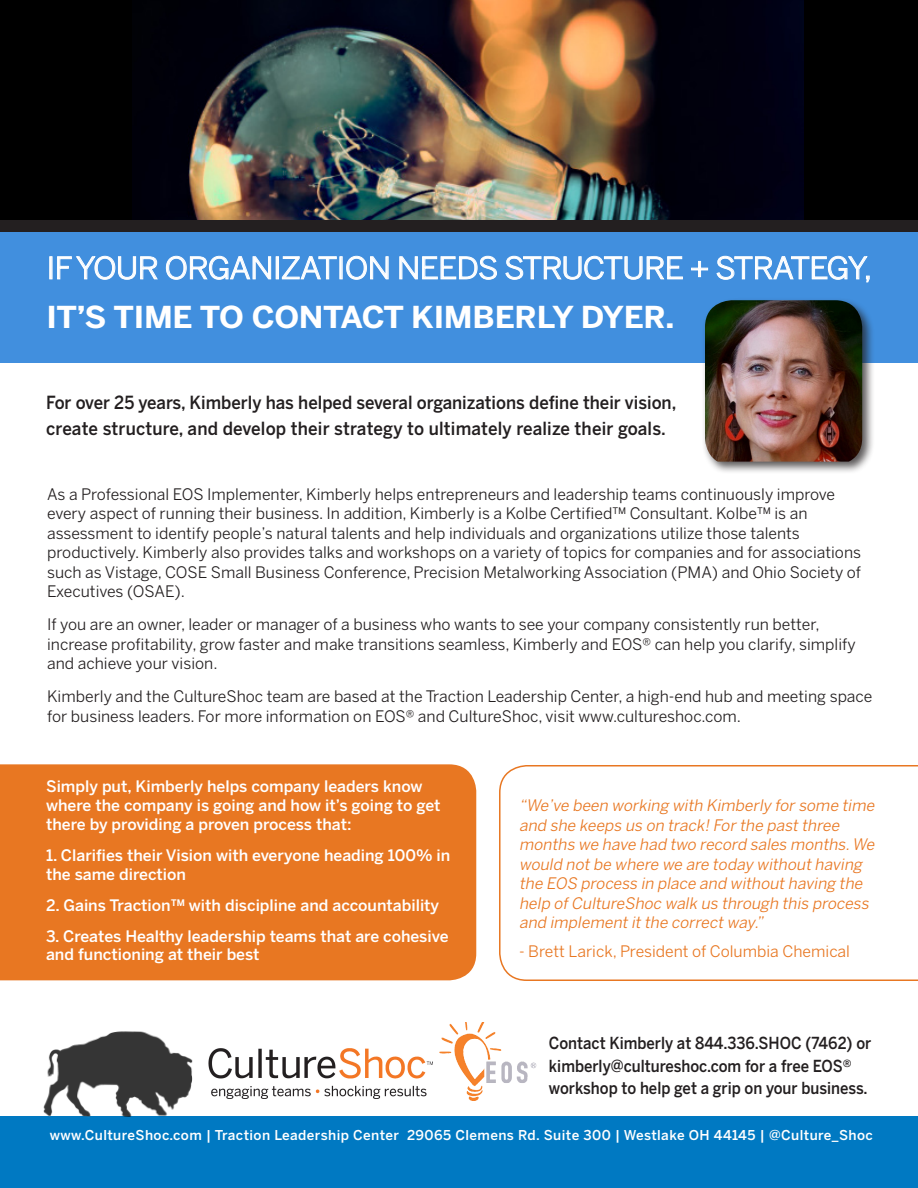
<style>
.page{position:relative;width:918px;height:1188px;background:#fff}
.page>*{position:absolute;margin:0;border:0;box-sizing:border-box;transform-origin:0 0}
.t1{font:30px/49.1px "Benton Sans";letter-spacing:-.025em;color:#fff;scale:1.06 1}
.t2{font:500 18px/25.5px "Benton Sans";color:#231f20;scale:.93 1}
.t3{font:500 16.5px/22.5px "Benton Sans";color:#231f20;scale:.9 1}
.t4{font:15.75px/19.5px "Benton Sans";color:#231f20}
.t5{font:500 15.75px/18.9px "Benton Sans";color:#fff}
.t6{font:italic 15.75px/19.5px "Benton Sans";color:#e87722}
.t7{font:15.75px "Benton Sans";color:#e87722}
.t8{font:500 13.5px "Benton Sans";letter-spacing:.03em;color:#fff}
.s1{font-weight:700}
</style>
<div class="page">
<svg style="left:499px;top:765px;width:419px;height:216px"></svg>
<div style="left:0;top:764px;width:476px;height:216px;background:#e87722"></div>
<div style="left:0;top:0;width:918px;height:362px;background:#000"></div>
<img style="left:141px;top:0;width:662px;height:220px">
<div style="left:1px;top:222px;width:917px;height:141px;background:#418fde"></div>
<svg style="left:57px;top:256px;width:101px;height:24px"></svg>
<svg style="left:166px;top:256px;width:105px;height:24px"></svg>
<div style="left:276px;top:257px;width:3px;height:22px;border:1px solid #fff"></div>
<svg style="left:282px;top:256px;width:55px;height:23px"></svg>
<svg style="left:346px;top:256px;width:42px;height:24px"></svg>
<svg style="left:399px;top:256px;width:98px;height:24px"></svg>
<svg style="left:506px;top:256px;width:177px;height:24px"></svg>
<svg style="left:691px;top:261px;width:17px;height:16px"></svg>
<svg style="left:717px;top:256px;width:153px;height:26px"></svg>
<div style="left:702px;top:297px;width:173px;height:177px;background:#231f20;opacity:.75"></div>
<img style="left:705px;top:300px;width:157px;height:162px">
<div style="left:1px;top:220px;width:917px;height:11px;background:#231f20"></div>
<div style="left:0;top:1117px;width:918px;height:71px;background:#0079c2"></div>
<img style="left:440px;top:1023px;width:97px;height:77px">
<img style="left:208px;top:1048px;width:224px;height:51px">
<img style="left:34px;top:1031px;width:163px;height:86px">
<p class="t1" style="left:46px;top:244px;width:780px">IF YOUR ORGANIZATION NEEDS STRUCTURE + STRATEGY,<br><span class="s1">IT’S TIME TO CONTACT KIMBERLY DYER.</span></p>
<p class="t2" style="left:46px;top:390px;width:679px">For over 25 years, Kimberly has helped several organizations define their vision, create structure, and develop their strategy to ultimately realize their goals.</p>
<p class="t4" style="left:47px;top:484px;width:816px">As a Professional EOS Implementer, Kimberly helps entrepreneurs and leadership teams continuously improve every aspect of running their business. In addition, Kimberly is a Kolbe Certified™ Consultant. Kolbe™ is an assessment to identify people’s natural talents and help individuals and organizations utilize those talents productively. Kimberly also provides talks and workshops on a variety of topics for companies and for associations such as Vistage, COSE Small Business Conference, Precision Metalworking Association (PMA) and Ohio Society of Executives (OSAE).</p>
<p class="t4" style="left:47px;top:615px;width:810px">If you are an owner, leader or manager of a business who wants to see your company consistently run better, increase profitability, grow faster and make transitions seamless, Kimberly and EOS® can help you clarify, simplify and achieve your vision.</p>
<p class="t4" style="left:47px;top:687px;width:827px">Kimberly and the CultureShoc team are based at the Traction Leadership Center, a high-end hub and meeting space for business leaders. For more information on EOS® and CultureShoc, visit www.cultureshoc.com.</p>
<p class="t5" style="left:46px;top:777px;width:396px">Simply put, Kimberly helps company leaders know where the company is going and how it’s going to get there by providing a proven process that:</p>
<p class="t5" style="left:46px;top:846px;width:406px">1. Clarifies their Vision with everyone heading 100% in the same direction</p>
<p class="t5" style="left:46px;top:896px;width:395px">2. Gains Traction™ with discipline and accountability</p>
<p class="t5" style="left:46px;top:927px;width:404px">3. Creates Healthy leadership teams that are cohesive and functioning at their best</p>
<p class="t6" style="left:519px;top:796px;width:360px">“We’ve been working with Kimberly for some time and she keeps us on track!For the pastthree months we have had two record sales months.We would notbe where we are today withouthaving the EOS process in place and withouthaving the help ofCultureShoc walk us through this process and implementitthe correctway.”</p>
<p class="t7" style="left:519px;top:942px;width:332px">- Brett Larick, President of Columbia Chemical</p>
<p class="t3" style="left:549px;top:1032px;width:360px">Contact Kimberly at 844.336.SHOC (7462) or kimberly@cultureshoc.com for a free EOS® workshop to help get a grip on your business.</p>
<p class="t8" style="left:50px;top:1127px;width:825px">www.CultureShoc.com | Traction Leadership Center 29065 Clemens Rd. Suite 300 | Westlake OH 44145 | @Culture_Shoc</p>
</div>
